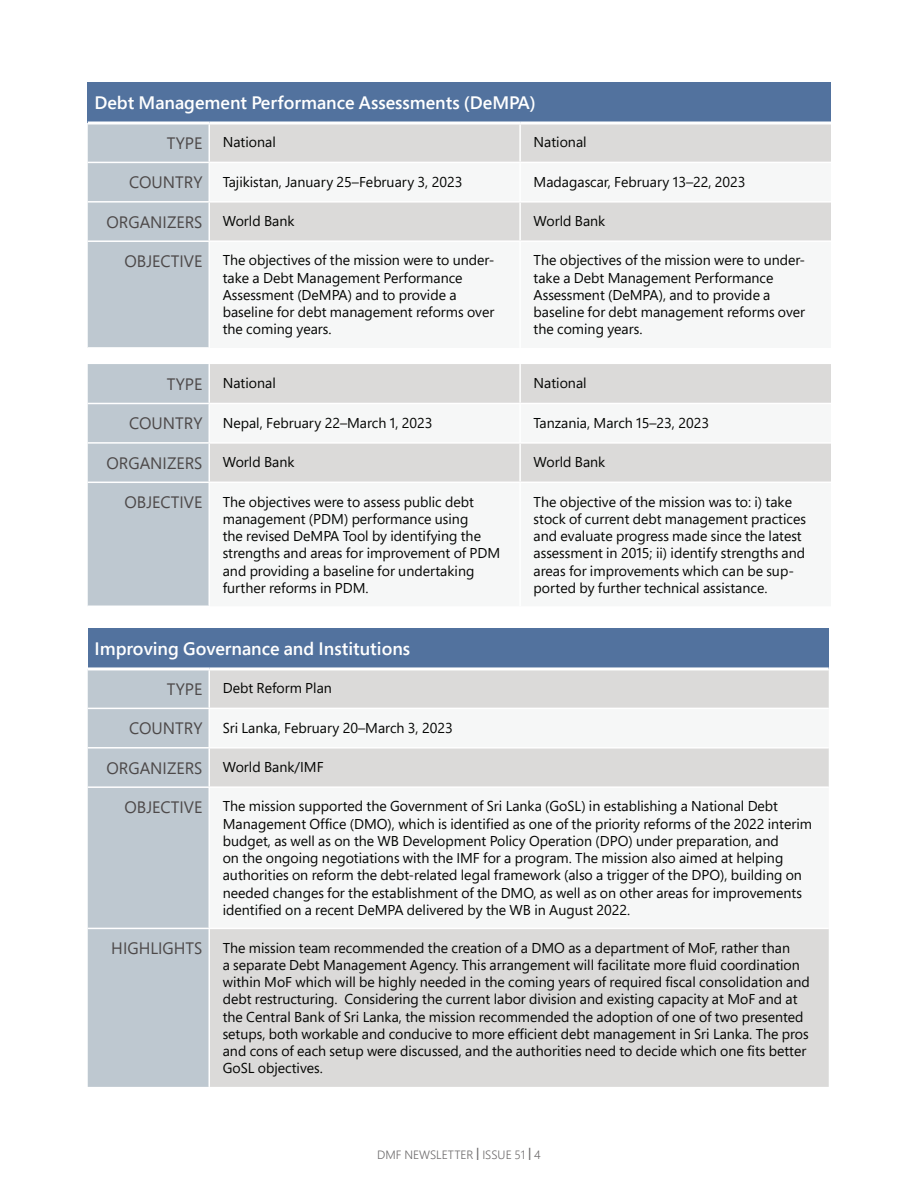
<style>
.page{position:relative;width:918px;height:1188px;background:#fff}
.page>*{position:absolute;margin:0;border:0;box-sizing:border-box;transform-origin:0 0}
.t1{font:600 18px "Segoe Pro";color:#fff}
.t2{font:16.5px "Segoe Pro";color:#4d4949}
.t3{font:14.25px/17.2px "Segoe Pro";color:#040503}
.t4{font:300 12px "Segoe Pro";color:#6d6b6c}
.s1{font-size:16.5px;color:#4d4949}
.s2{font-size:14.25px;color:#040503}
.s3{font-weight:600}
</style>
<div class="page">
<div style="left:88px;top:82px;width:743px;height:41px;background:#52729e"></div>
<div style="left:88px;top:124px;width:121px;height:223px;background:#bec8d0"></div>
<div style="left:210px;top:124px;width:621px;height:38px;background:#dbdad9"></div>
<div style="left:210px;top:203px;width:621px;height:37px;background:#dbdad9"></div>
<hr style="left:519px;top:125px;width:2px;height:37px;background:#fff">
<hr style="left:519px;top:203px;width:2px;height:37px;background:#fff">
<hr style="left:208px;top:125px;width:2px;height:37px;background:#fff">
<hr style="left:208px;top:163px;width:2px;height:38px;background:#fff">
<hr style="left:208px;top:242px;width:2px;height:105px;background:#fff">
<hr style="left:88px;top:122px;width:121px;height:2px;background:#fff">
<hr style="left:209px;top:122px;width:311px;height:2px;background:#fff">
<hr style="left:520px;top:122px;width:311px;height:2px;background:#fff">
<hr style="left:208px;top:203px;width:2px;height:37px;background:#fff">
<hr style="left:88px;top:240px;width:122px;height:2px;background:#fff">
<hr style="left:88px;top:162px;width:121px;height:1px;background:#fff">
<hr style="left:88px;top:201px;width:121px;height:2px;background:#fff">
<div style="left:88px;top:364px;width:120px;height:242px;background:#bec8d0"></div>
<div style="left:210px;top:364px;width:621px;height:39px;background:#dbdad9"></div>
<div style="left:210px;top:444px;width:621px;height:38px;background:#dbdad9"></div>
<hr style="left:519px;top:364px;width:2px;height:39px;background:#fff">
<hr style="left:519px;top:444px;width:2px;height:38px;background:#fff">
<hr style="left:88px;top:482px;width:122px;height:1px;background:#fff">
<hr style="left:88px;top:403px;width:121px;height:1px;background:#fff">
<hr style="left:88px;top:442px;width:121px;height:2px;background:#fff">
<div style="left:88px;top:628px;width:741px;height:41px;background:#52729e"></div>
<div style="left:88px;top:670px;width:120px;height:417px;background:#bec8d0"></div>
<div style="left:210px;top:670px;width:619px;height:417px;background:#dbdad9"></div>
<svg style="left:210px;top:709px;width:619px;height:219px;fill:#f6f7f7"></svg>
<hr style="left:88px;top:708px;width:122px;height:1px;background:#fff">
<hr style="left:88px;top:747px;width:122px;height:2px;background:#fff">
<hr style="left:88px;top:928px;width:122px;height:1px;background:#fff">
<hr style="left:88px;top:667px;width:121px;height:3px;background:#fff">
<hr style="left:209px;top:667px;width:620px;height:3px;background:#fff">
<hr style="left:210px;top:708px;width:619px;height:1px;background:#fff">
<hr style="left:210px;top:747px;width:619px;height:2px;background:#fff">
<hr style="left:210px;top:786px;width:619px;height:2px;background:#fff">
<hr style="left:210px;top:928px;width:619px;height:1px;background:#fff">
<hr style="left:88px;top:786px;width:122px;height:2px;background:#fff">
<p class="t1" style="left:94px;top:90px;width:443px">Debt Management Performance Assessments (DeMPA)</p>
<p class="t3" style="left:167px;top:133px;width:110px"><span class="s1">TYPE</span> National</p>
<p class="t3" style="left:534px;top:133px;width:55px">National</p>
<p class="t3" style="left:129px;top:173px;width:335px"><span class="s1">COUNTRY</span> Tajikistan, January 25–February 3, 2023</p>
<p class="t3" style="left:534px;top:173px;width:214px">Madagascar, February 13–22, 2023</p>
<p class="t2" style="left:106px;top:211px;width:190px">ORGANIZERS <span class="s2">World Bank</span></p>
<p class="t3" style="left:534px;top:212px;width:73px">World Bank</p>
<p class="t3" style="left:223px;top:251px;width:273px;text-indent:-98px"><span class="s1">OBJECTIVE</span> The objectives of the mission were to under&shy;take a Debt Management Performance Assessment (DeMPA) and to provide a baseline for debt management reforms over the coming years.</p>
<p class="t3" style="left:534px;top:251px;width:273px">The objectives of the mission were to under&shy;take a Debt Management Performance Assessment (DeMPA), and to provide a baseline for debt management reforms over the coming years.</p>
<p class="t3" style="left:167px;top:374px;width:110px"><span class="s1">TYPE</span> National</p>
<p class="t3" style="left:534px;top:374px;width:55px">National</p>
<p class="t3" style="left:129px;top:414px;width:305px"><span class="s1">COUNTRY</span> Nepal, February 22–March 1, 2023</p>
<p class="t3" style="left:534px;top:414px;width:177px">Tanzania, March 15–23, 2023</p>
<p class="t2" style="left:106px;top:452px;width:190px">ORGANIZERS <span class="s2">World Bank</span></p>
<p class="t3" style="left:534px;top:453px;width:73px">World Bank</p>
<p class="t3" style="left:223px;top:492px;width:279px;text-indent:-98px"><span class="s1">OBJECTIVE</span> The objectives were to assess public debt management (PDM) performance using<br>the revised DeMPA Tool by identifying the strengths and areas for improvement of PDM and providing a baseline for undertaking further reforms in PDM.</p>
<p class="t3" style="left:534px;top:493px;width:274px">The objective of the mission was to: i) take stock of current debt management practices and evaluate progress made since the latest assessment in 2015; ii) identify strengths and areas for improvements which can be sup&shy;ported by further technical assistance.</p>
<p class="t1" style="left:94px;top:636px;width:317px">Improving Governance and Institutions</p>
<p class="t3" style="left:167px;top:679px;width:167px"><span class="s1">TYPE</span> Debt Reform Plan</p>
<p class="t3" style="left:129px;top:719px;width:325px"><span class="s1">COUNTRY</span> Sri Lanka, February 20–March 3, 2023</p>
<p class="t3" style="left:106px;top:758px;width:219px"><span class="s1">ORGANIZERS</span> World Bank/IMF</p>
<p class="t3" style="left:223px;top:797px;width:591px;text-indent:-98px"><span class="s1">OBJECTIVE</span> The mission supported the Government of Sri Lanka (GoSL) in establishing a National Debt Management Office (DMO), which is identified as one of the priority reforms of the 2022 interim budget, as well as on the WB Development Policy Operation (DPO) under preparation, and<br>on the ongoing negotiations with the IMF for a program. The mission also aimed at helping authorities on reform the debt-related legal framework (also a trigger of the DPO), building on needed changes for the establishment of the DMO, as well as on other areas for improvements identified on a recent DeMPA delivered by the WB in August 2022.</p>
<p class="t3" style="left:223px;top:939px;width:589px;text-indent:-111px"><span class="s1">HIGHLIGHTS</span> The mission team recommended the creation of a DMO as a department of MoF, rather than<br>a separate Debt Management Agency. This arrangement will facilitate more fluid coordination within MoF which will be highly needed in the coming years of required fiscal consolidation and debt restructuring. Considering the current labor division and existing capacity at MoF and at the Central Bank of Sri Lanka, the mission recommended the adoption of one of two presented setups, both workable and conducive to more efficient debt management in Sri Lanka. The pros and cons of each setup were discussed, and the authorities need to decide which one fits better GoSL objectives.</p>
<p class="t4" style="left:377px;top:1146px;width:165px">DMF NEWSLETTER <span class="s3">|</span> ISSUE 51 <span class="s3">|</span> 4</p>
</div>
